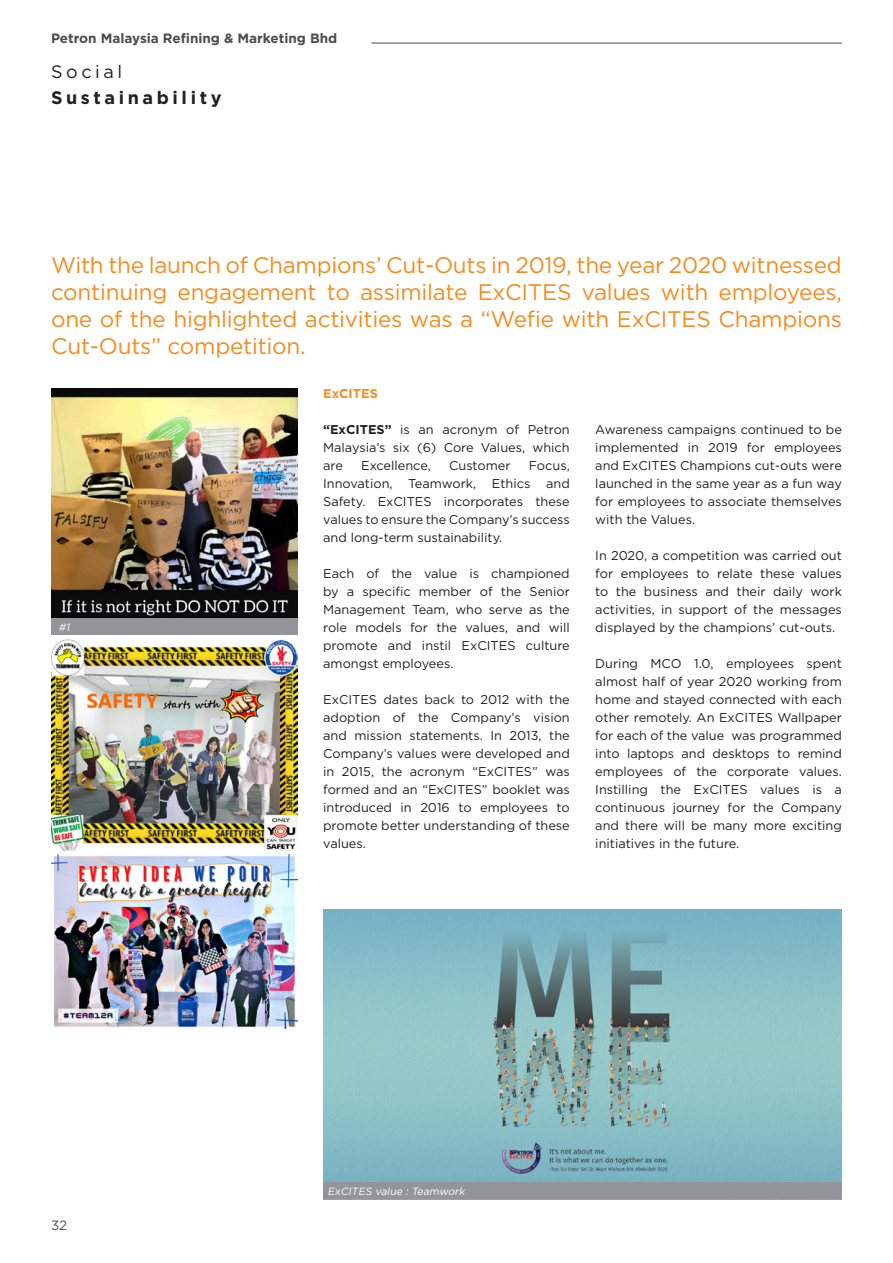
<style>
.page{position:relative;width:893px;height:1263px;background:#fff}
.page>*{position:absolute;margin:0;border:0;box-sizing:border-box;transform-origin:0 0}
.t1{font:22.5px/27px "Gotham";letter-spacing:-.01em;color:#f68b1f;text-align:justify}
.t2{font:700 18px "Gotham";letter-spacing:.2em;color:#231f20}
.t3{font:18px "Gotham";letter-spacing:.2em;color:#231f20}
.t4{font:700 13.5px "Gotham";color:#4b4c4d}
.t5{font:13.5px "Gotham";color:#4b4c4d}
.t6{font:12.75px/18px "Gotham";color:#231f20;text-align:justify}
.t7{font:700 12.75px "Gotham";color:#f68b1f}
.t8{font:italic 10.5px "Gotham";color:#fff}
.s1{font-weight:700}
</style>
<div class="page">
<hr style="left:371px;top:43px;width:471px;height:1px;background:#4b4c4d">
<img style="left:323px;top:909px;width:519px;height:273px">
<div style="left:323px;top:1182px;width:519px;height:17px;background:#939598"></div>
<img style="left:51px;top:388px;width:247px;height:230px">
<img style="left:51px;top:639px;width:247px;height:212px">
<img style="left:51px;top:855px;width:247px;height:173px">
<div style="left:51px;top:618px;width:247px;height:17px;background:#939598"></div>
<p class="t4" style="left:51px;top:30px;width:288px">Petron Malaysia Refining &amp; Marketing Bhd</p>
<p class="t3" style="left:51px;top:60px;width:73px">Social</p>
<p class="t2" style="left:51px;top:85px;width:172px">Sustainability</p>
<p class="t1" style="left:51px;top:251px;width:792px">With the launch of Champions’ Cut-Outs in 2019, the year 2020 witnessed continuing engagement to assimilate ExCITES values with employees, one of the highlighted activities was a “Wefie with ExCITES Champions Cut-Outs” competition.</p>
<p class="t7" style="left:323px;top:385px;width:56px">ExCITES</p>
<p class="t6" style="left:323px;top:421px;width:248px"><span class="s1">“ExCITES”</span> is an acronym of Petron Malaysia’s six (6) Core Values, which are</p>
<p class="t6" style="left:595px;top:421px;width:248px">Awareness campaigns continued to be implemented in 2019 for employees and ExCITES Champions cut-outs were launched in the same year as a fun way for employees to associate themselves with the Values.</p>
<p class="t6" style="left:595px;top:547px;width:248px">In 2020, a competition was carried out for employees to relate these values to the business and their daily work activities, in support of the messages displayed by the champions’ cut-outs.</p>
<p class="t6" style="left:595px;top:655px;width:248px">During MCO 1.0, employees spent almost half of year 2020 working from home and stayed connected with each other remotely. An ExCITES Wallpaper for each of the value was programmed into laptops and desktops to remind employees of the corporate values.<br>Instilling the ExCITES values is a continuous journey for the Company and there will be many more exciting initiatives in the future.</p>
<p class="t6" style="left:361px;top:457px;width:71px">Excellence,</p>
<p class="t6" style="left:449px;top:457px;width:63px">Customer</p>
<p class="t6" style="left:323px;top:457px;width:248px;text-indent:206px">Focus, Innovation, Teamwork, Ethics and Safety. ExCITES incorporates these values to ensure the Company’s success and long-term sustainability.</p>
<p class="t6" style="left:323px;top:565px;width:248px">Each of the value is championed by a specific member of the Senior Management Team, who serve as the role models for the values, and will promote and instil ExCITES culture amongst employees.</p>
<p class="t6" style="left:323px;top:691px;width:248px">ExCITES dates back to 2012 with the adoption of the Company’s vision and mission statements. In 2013, the Company’s values were developed and in 2015, the acronym “ExCITES” was formed and an “ExCITES” booklet was introduced in 2016 to employees to promote better understanding of these values.</p>
<p class="t8" style="left:58px;top:620px;width:15px">#1</p>
<p class="t5" style="left:51px;top:1217px;width:18px">32</p>
<p class="t8" style="left:327px;top:1184px;width:141px">ExCITES value : Teamwork</p>
</div>
